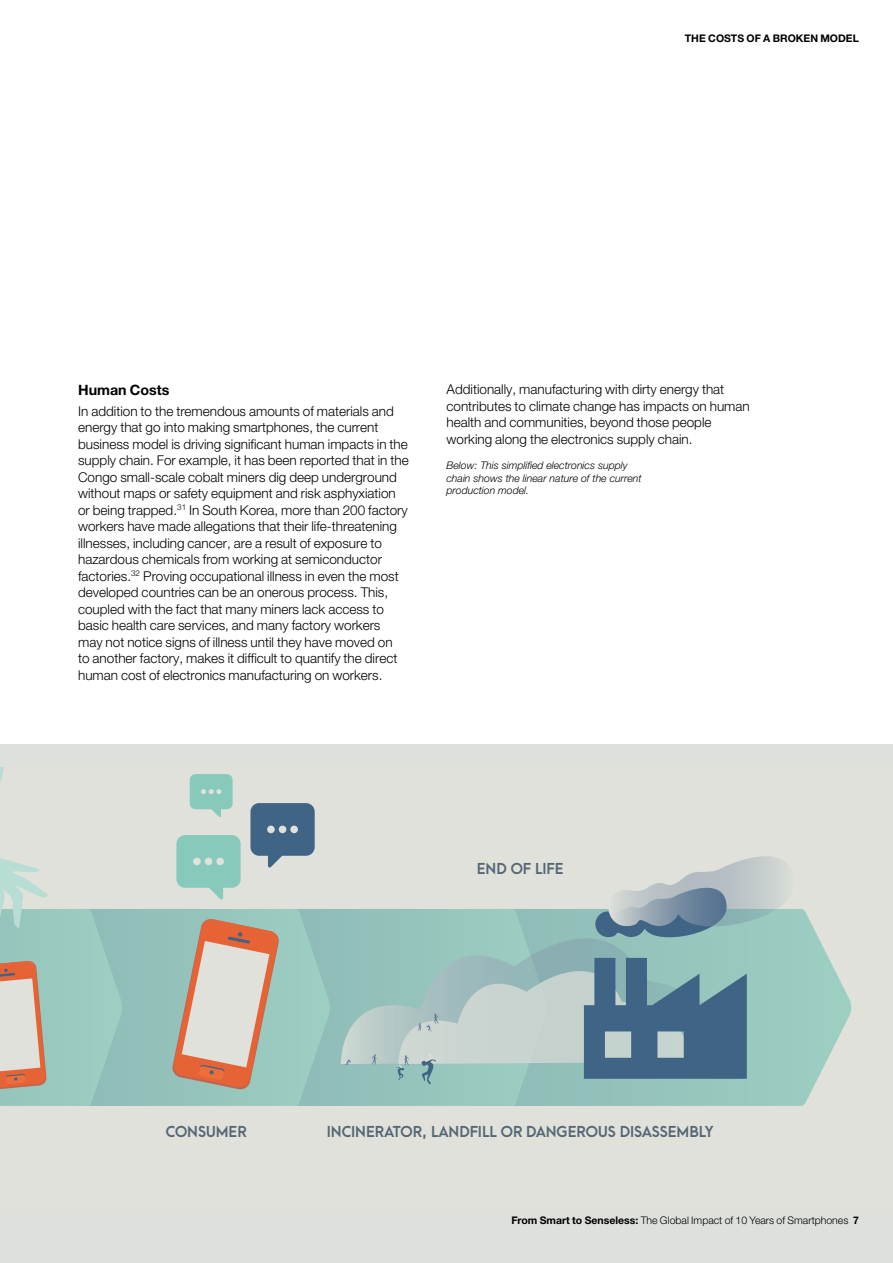
<style>
.page{position:relative;width:893px;height:1263px;background:#fff}
.page>*{position:absolute;margin:0;border:0;box-sizing:border-box;transform-origin:0 0}
.t1{font:800 14.4px "Arca Majora 2";color:#556674}
.t2{font:700 14.25px "Helvetica Neue LT Std";color:#000}
.t3{font:300 13.5px/16.5px "Helvetica Neue LT Std";color:#000}
.t4{font:italic 300 10.5px/12.6px "Helvetica Neue LT Std";color:#000}
.t5{font:300 10.5px "Helvetica Neue LT Std";color:#000}
.t6{font:700 10.5px "Helvetica Neue LT Std";color:#000}
.s1{font-weight:700}
</style>
<div class="page">
<div style="left:0;top:744px;width:893px;height:519px;background:#dee1db"></div>
<svg style="left:547px;top:909px;width:304px;height:197px"></svg>
<div style="left:330px;top:909px;width:216px;height:197px;background:#93c2bb"></div>
<svg style="left:122px;top:909px;width:208px;height:197px;background:#95c3bb"></svg>
<svg style="left:172px;top:918px;width:108px;height:172px"></svg>
<svg style="left:0;top:768px;width:122px;height:338px"></svg>
<svg style="left:250px;top:803px;width:65px;height:65px"></svg>
<svg style="left:176px;top:835px;width:65px;height:65px"></svg>
<svg style="left:190px;top:774px;width:43px;height:43px"></svg>
<svg style="left:341px;top:938px;width:391px;height:126px;background:#9bc3bd"></svg>
<svg style="left:591px;top:856px;width:203px;height:92px"></svg>
<svg style="left:372px;top:1054px;width:5px;height:10px"></svg>
<svg style="left:345px;top:1059px;width:6px;height:6px"></svg>
<svg style="left:396px;top:958px;width:351px;height:126px;background:#8aa8af"></svg>
<p class="t6" style="left:685px;top:31px;width:176px">THE COSTS OF A BROKEN MODEL</p>
<p class="t2" style="left:78px;top:381px;width:93px">Human Costs</p>
<p class="t3" style="left:78px;top:402px;width:332px">In addition to the tremendous amounts of materials and energy that go into making smartphones, the current business model is driving significant human impacts in the supply chain. For example, it has been reported that in the Congo small-scale cobalt miners dig deep underground without maps or safety equipment and risk asphyxiation or being trapped.<sup>31</sup> In South Korea, more than 200 factory workers have made allegations that their life-threatening illnesses, including cancer, are a result of exposure to hazardous chemicals from working at semiconductor factories.<sup>32</sup> Proving occupational illness in even the most developed countries can be an onerous process. This, coupled with the fact that many miners lack access to basic health care services, and many factory workers<br>may not notice signs of illness until they have moved on<br>to another factory, makes it difficult to quantify the direct human cost of electronics manufacturing on workers.</p>
<p class="t3" style="left:446px;top:381px;width:305px">Additionally, manufacturing with dirty energy that contributes to climate change has impacts on human health and communities, beyond those people working along the electronics supply chain.</p>
<p class="t4" style="left:446px;top:459px;width:197px">Below: This simplified electronics supply chain shows the linear nature of the current production model.</p>
<p class="t1" style="left:477px;top:861px;width:88px">END OF LIFE</p>
<p class="t1" style="left:166px;top:1124px;width:82px">CONSUMER</p>
<p class="t1" style="left:327px;top:1124px;width:388px">INCINERATOR, LANDFILL OR DANGEROUS DISASSEMBLY</p>
<p class="t5" style="left:511px;top:1213px;width:349px"><span class="s1">From Smart to Senseless:</span> The Global Impact of 10 Years of Smartphones <span class="s1">7</span></p>
</div>
